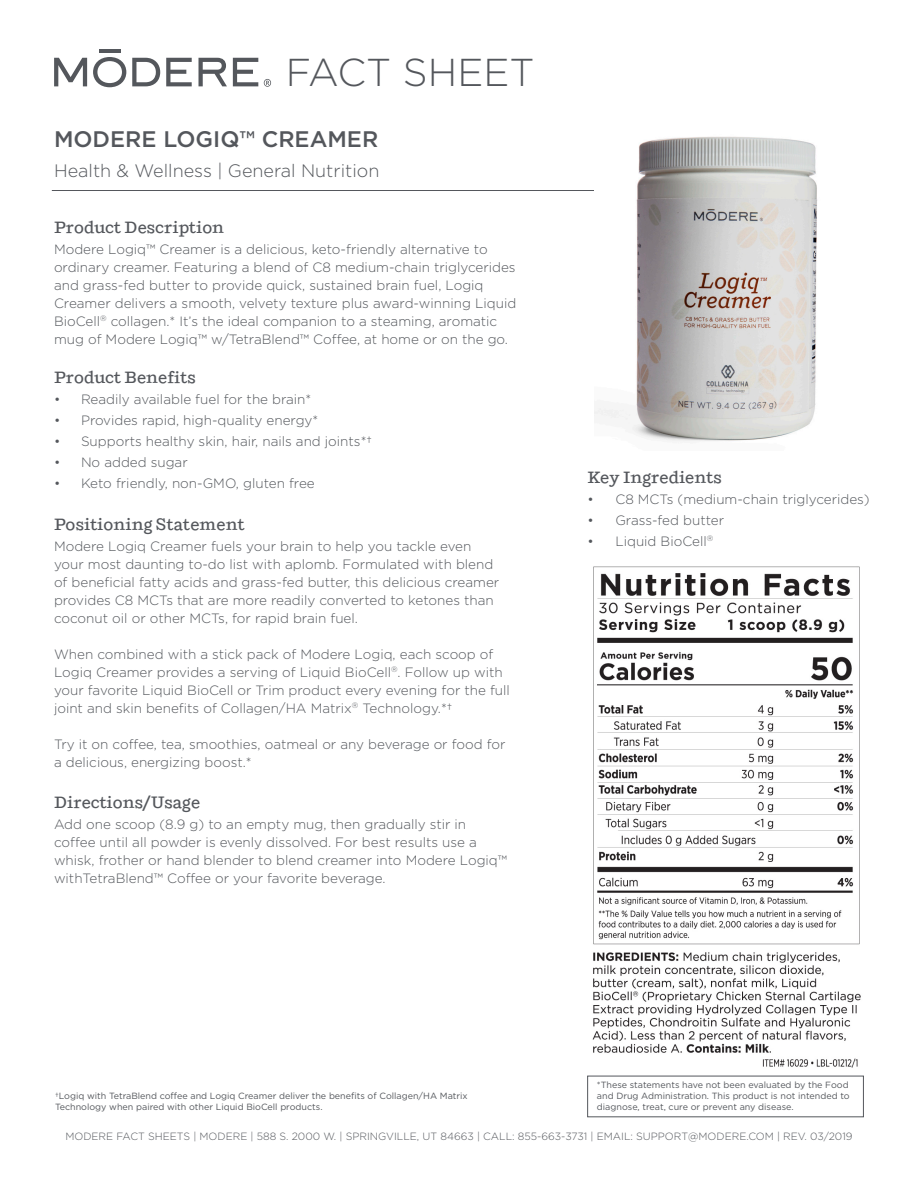
<style>
.page{position:relative;width:918px;height:1188px;background:#fff}
.page>*{position:absolute;margin:0;border:0;box-sizing:border-box;transform-origin:0 0}
.t1{font:300 38.85px "Gotham";color:#54575c}
.t2{font:500 22.5px "Gotham";color:#54575c}
.t3{font:300 18px "Gotham";color:#54575c}
.t4{font:500 16.5px "Shift";color:#54575c}
.t5{font:300 13.5px/18px "Gotham";color:#54575c}
.t6{font:300 10.5px "Gotham";color:#54575c}
.t7{font:9px/10.8px "Gotham";color:#54575c;text-align:justify}
</style>
<div class="page">
<img style="left:592px;top:566px;width:269px;height:502px">
<div style="left:587px;top:1076px;width:277px;height:41px;border:1px solid #54575c"></div>
<hr style="left:52px;top:190px;width:810px;height:1px;background:#54575c">
<svg style="left:132px;top:58px;width:28px;height:28px"></svg>
<svg style="left:166px;top:58px;width:26px;height:28px"></svg>
<svg style="left:199px;top:58px;width:28px;height:28px"></svg>
<svg style="left:233px;top:58px;width:25px;height:28px"></svg>
<svg style="left:93px;top:57px;width:33px;height:30px"></svg>
<hr style="left:99px;top:49px;width:22px;height:4px;background:#54575c">
<svg style="left:54px;top:58px;width:33px;height:28px"></svg>
<svg style="left:264px;top:79px;width:7px;height:8px"></svg>
<img style="left:594px;top:136px;width:268px;height:306px">
<p class="t1" style="left:286px;top:51px;width:250px">FACT SHEET</p>
<p class="t2" style="left:54px;top:126px;width:326px">MODERE LOGIQ™ CREAMER</p>
<p class="t3" style="left:54px;top:161px;width:327px">Health &amp; Wellness | General Nutrition</p>
<p class="t4" style="left:54px;top:217px;width:172px">Product Description</p>
<p class="t5" style="left:54px;top:240px;width:464px">Modere Logiq™ Creamer is a delicious, keto-friendly alternative to ordinary creamer. Featuring a blend of C8 medium-chain triglycerides and grass-fed butter to provide quick, sustained brain fuel, Logiq Creamer delivers a smooth, velvety texture plus award-winning Liquid BioCell<sup>®</sup> collagen.* It’s the ideal companion to a steaming, aromatic mug of Modere Logiq™ w/TetraBlend™ Coffee, at home or on the go.</p>
<p class="t4" style="left:54px;top:368px;width:143px">Product Benefits</p>
<p class="t5" style="left:54px;top:391px;width:259px">• Readily available fuel for the brain*</p>
<p class="t5" style="left:54px;top:412px;width:266px">• Provides rapid, high-quality energy*</p>
<p class="t5" style="left:54px;top:433px;width:320px">• Supports healthy skin, hair, nails and joints*†</p>
<p class="t5" style="left:54px;top:454px;width:135px">• No added sugar</p>
<p class="t5" style="left:54px;top:475px;width:262px">• Keto friendly, non-GMO, gluten free</p>
<p class="t4" style="left:54px;top:514px;width:192px">Positioning Statement</p>
<p class="t5" style="left:54px;top:537px;width:447px">Modere Logiq Creamer fuels your brain to help you tackle even your most daunting to-do list with aplomb. Formulated with blend of beneficial fatty acids and grass-fed butter, this delicious creamer provides C8 MCTs that are more readily converted to ketones than coconut oil or other MCTs, for rapid brain fuel.</p>
<p class="t5" style="left:54px;top:645px;width:457px">When combined with a stick pack of Modere Logiq, each scoop of Logiq Creamer provides a serving of Liquid BioCell<sup>®</sup>. Follow up with your favorite Liquid BioCell or Trim product every evening for the full joint and skin benefits of Collagen/HA Matrix<sup>®</sup> Technology.*†</p>
<p class="t5" style="left:54px;top:735px;width:453px">Try it on coffee, tea, smoothies, oatmeal or any beverage or food for a delicious, energizing boost.*</p>
<p class="t4" style="left:54px;top:793px;width:148px">Directions/Usage</p>
<p class="t5" style="left:54px;top:815px;width:455px">Add one scoop (8.9 g) to an empty mug, then gradually stir in coffee until all powder is evenly dissolved. For best results use a whisk, frother or hand blender to blend creamer into Modere Logiq™ withTetraBlend™ Coffee or your favorite beverage.</p>
<p class="t4" style="left:587px;top:467px;width:136px">Key Ingredients</p>
<p class="t5" style="left:587px;top:490px;width:284px">• C8 MCTs (medium-chain triglycerides)</p>
<p class="t5" style="left:587px;top:511px;width:138px">• Grass-fed butter</p>
<p class="t5" style="left:587px;top:532px;width:127px">• Liquid BioCell<sup>®</sup></p>
<p class="t7" style="left:55px;top:1090px;width:414px">†Logiq with TetraBlend coffee and Logiq Creamer deliver the benefits of Collagen/HA Matrix<br>Technology when paired with other Liquid BioCell products.</p>
<p class="t7" style="left:597px;top:1080px;width:254px">*These statements have not been evaluated by the Food and Drug Administration. This product is not intended to diagnose, treat, cure or prevent any disease.</p>
<p class="t6" style="left:65px;top:1131px;width:789px">MODERE FACT SHEETS | MODERE | 588 S. 2000 W. | SPRINGVILLE, UT 84663 | CALL: 855-663-3731 | EMAIL: SUPPORT@MODERE.COM | REV. 03/2019</p>
</div>
